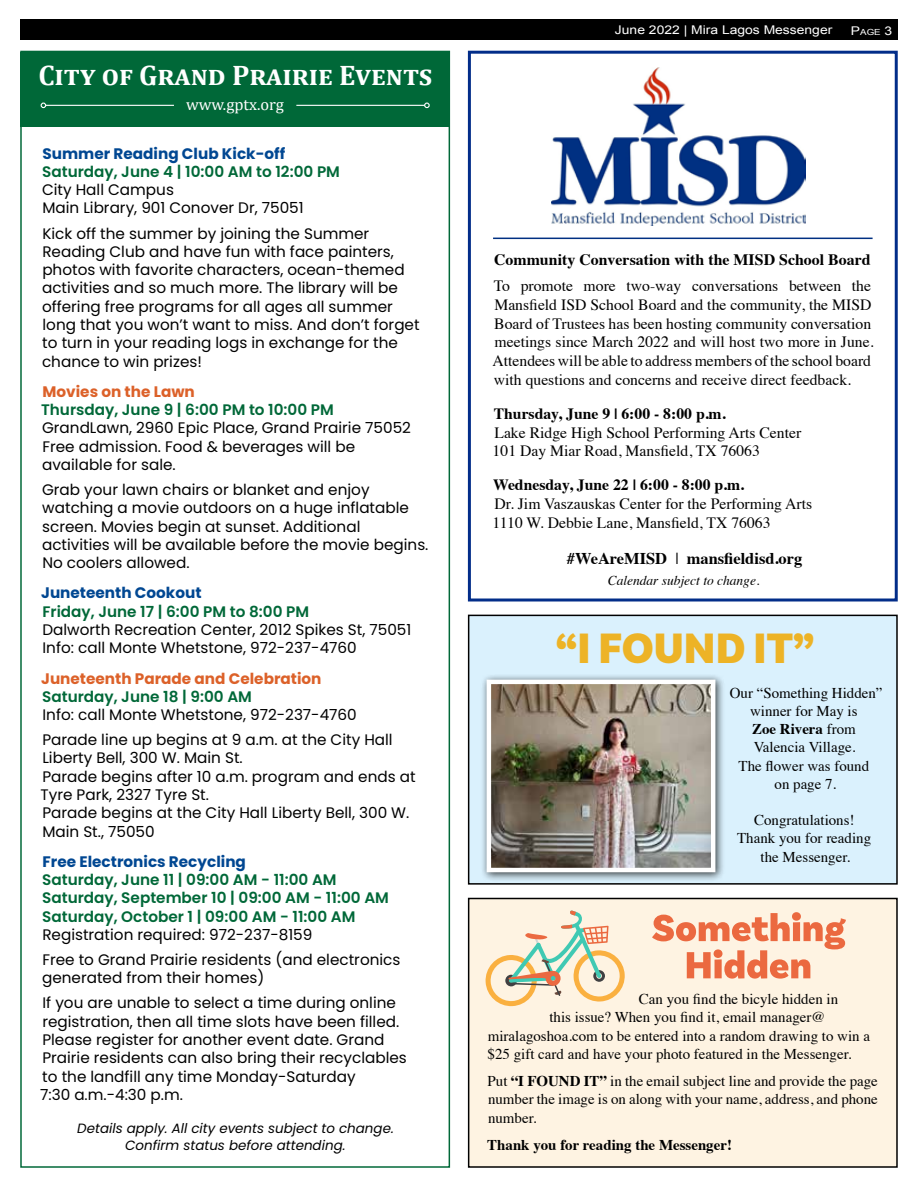
<style>
.page{position:relative;width:918px;height:1188px;background:#fff}
.page>*{position:absolute;margin:0;border:0;box-sizing:border-box;transform-origin:0 0}
.t1{font:900 44.55px "Basic Sans";color:#edb326}
.t2{font:700 28.35px "Cambria";color:#fff}
.t3{font:700 16.5px "Times";color:#000}
.t4{font:16.5px "Cambria";color:#fff}
.t5{font:700 15.9px "Times";color:#000}
.t6{font:15.75px/18.9px "Times";color:#000}
.t7{font:700 15.75px "Times";color:#000}
.t8{font:15.3px/18.3px "Poppins";color:#000}
.t9{font:600 15.3px/18.3px "Poppins";color:#006838}
.t10{font:700 15.3px "Poppins";color:#004792}
.t11{font:700 15.3px "Poppins";color:#dc6129}
.t12{font:15px/18.3px "Times";color:#000;text-align:center}
.t13{font:700 15px "Times";color:#000}
.t14{font:italic 13.5px/16.2px "Poppins";color:#000;text-align:center}
.t15{font:italic 13.5px "Times";color:#000}
.t16{font:12px "Arial";color:#fff;scale:1.16 1}
.t17{font:8.4px "Arial";color:#fff;scale:1.16 1}
.s1{font-size:12px}
.s2{font-weight:400}
.s3{font-weight:700}
</style>
<div class="page">
<div style="left:20px;top:20px;width:878px;height:20px;background:#000"></div>
<div style="left:467px;top:897px;width:431px;height:271px;background:#fef3e2"></div>
<svg style="left:485px;top:910px;width:140px;height:97px"></svg>
<svg style="left:652px;top:912px;width:194px;height:67px"></svg>
<div style="left:467px;top:614px;width:431px;height:271px;background:#daf1fd"></div>
<div style="left:481px;top:674px;width:245px;height:209px;background:#000;opacity:.75"></div>
<img style="left:484px;top:677px;width:234px;height:198px">
<div style="left:20px;top:52px;width:430px;height:74px;background:#006838"></div>
<hr style="left:296px;top:105px;width:129px;height:1px;background:#fff">
<svg style="left:424px;top:103px;width:6px;height:5px"></svg>
<hr style="left:46px;top:105px;width:128px;height:1px;background:#fff">
<svg style="left:41px;top:103px;width:5px;height:5px"></svg>
<svg style="left:467px;top:50px;width:431px;height:552px"></svg>
<img style="left:552px;top:68px;width:253px;height:158px">
<hr style="left:493px;top:238px;width:380px;height:1px;background:#003082">
<h2 class="t2" style="left:38px;top:55px;width:396px">City of Grand Prairie Events</h2>
<p class="t4" style="left:186px;top:95px;width:100px">www.gptx.org</p>
<p class="t10" style="left:42px;top:144px;width:244px">Summer Reading Club Kick-off</p>
<p class="t9" style="left:42px;top:162px;width:299px">Saturday, June 4 | 10:00 AM to 12:00 PM</p>
<p class="t8" style="left:42px;top:181px;width:263px">City Hall Campus<br>Main Library, 901 Conover Dr, 75051</p>
<p class="t8" style="left:42px;top:224px;width:379px">Kick off the summer by joining the Summer Reading Club and have fun with face painters, photos with favorite characters, ocean-themed activities and so much more. The library will be offering free programs for all ages all summer long that you won’t want to miss. And don’t forget to turn in your reading logs in exchange for the chance to win prizes!</p>
<p class="t11" style="left:43px;top:383px;width:154px">Movies on the Lawn</p>
<p class="t9" style="left:41px;top:401px;width:294px">Thursday, June 9 | 6:00 PM to 10:00 PM</p>
<p class="t8" style="left:42px;top:419px;width:370px">GrandLawn, 2960 Epic Place, Grand Prairie 75052<br>Free admission. Food &amp; beverages will be available for sale.</p>
<p class="t8" style="left:42px;top:481px;width:388px">Grab your lawn chairs or blanket and enjoy watching a movie outdoors on a huge inflatable screen. Movies begin at sunset. Additional activities will be available before the movie begins.<br>No coolers allowed.</p>
<p class="t10" style="left:41px;top:584px;width:162px">Juneteenth Cookout</p>
<p class="t9" style="left:42px;top:602px;width:268px">Friday, June 17 | 6:00 PM to 8:00 PM</p>
<p class="t8" style="left:42px;top:621px;width:371px">Dalworth Recreation Center, 2012 Spikes St, 75051<br>Info: call Monte Whetstone, 972-237-4760</p>
<p class="t11" style="left:41px;top:669px;width:282px">Juneteenth Parade and Celebration</p>
<p class="t9" style="left:42px;top:687px;width:211px">Saturday, June 18 | 9:00 AM</p>
<p class="t8" style="left:42px;top:702px;width:352px;line-height:25px">Info: call Monte Whetstone, 972-237-4760<br>Parade line up begins at 9 a.m. at the City Hall</p>
<p class="t8" style="left:41px;top:749px;width:376px">Liberty Bell, 300 W. Main St.<br>Parade begins after 10 a.m. program and ends at<br>Tyre Park, 2327 Tyre St.<br>Parade begins at the City Hall Liberty Bell, 300 W.<br>Main St., 75050</p>
<p class="t10" style="left:43px;top:853px;width:205px">Free Electronics Recycling</p>
<p class="t9" style="left:42px;top:871px;width:348px">Saturday, June 11 | 09:00 AM - 11:00 AM<br>Saturday, September 10 | 09:00 AM - 11:00 AM<br>Saturday, October 1 | 09:00 AM - 11:00 AM</p>
<p class="t8" style="left:42px;top:922px;width:360px;line-height:25px">Registration required: 972-237-8159<br>Free to Grand Prairie residents (and electronics</p>
<p class="t8" style="left:42px;top:966px;width:355px;line-height:25px">generated from their homes)<br>If you are unable to select a time during online</p>
<p class="t8" style="left:40px;top:1012px;width:368px">registration, then all time slots have been filled.<br>Please register for another event date. Grand Prairie residents can also bring their recyclables to the landfill any time Monday-Saturday<br>7:30 a.m.-4:30 p.m.</p>
<p class="t14" style="left:77px;top:1121px;width:318px">Details apply. All city events subject to change.<br>Confirm status before attending.</p>
<p class="t16" style="left:615px;top:22px;width:189px">June 2022 | Mira Lagos Messenger</p>
<p class="t17" style="left:851px;top:27px;width:37px"><span class="s1">P</span>age <span class="s1">3</span></p>
<p class="t5" style="left:494px;top:245px;width:378px">Community Conversation with the MISD School Board</p>
<p class="t6" style="left:493px;top:275px;width:383px">To promote more two-way conversations between the Mansfield ISD School Board and the community, the MISD Board of Trustees has been hosting community conversation meetings since March 2022 and will host two more in June.<br>Attendees will be able to address members of the school board with questions and concerns and receive direct feedback.</p>
<p class="t7" style="left:494px;top:398px;width:233px">Thursday, June 9 | 6:00 - 8:00 p.m.</p>
<p class="t6" style="left:493px;top:422px;width:310px">Lake Ridge High School Performing Arts Center<br>101 Day Miar Road, Mansfield, TX 76063</p>
<p class="t7" style="left:493px;top:470px;width:253px">Wednesday, June 22 | 6:00 - 8:00 p.m.</p>
<p class="t6" style="left:493px;top:493px;width:321px">Dr. Jim Vaszauskas Center for the Performing Arts<br>1110 W. Debbie Lane, Mansfield, TX 76063</p>
<p class="t3" style="left:567px;top:543px;width:237px">#WeAreMISD <span class="s2">|</span> mansfieldisd.org</p>
<p class="t15" style="left:608px;top:569px;width:153px">Calendar subject to change.</p>
<h1 class="t1" style="left:556px;top:621px;width:260px">“I FOUND IT”</h1>
<p class="t12" style="left:730px;top:682px;width:154px">Our “Something Hidden” winner for May is<br><span class="s3">Zoe Rivera</span> from<br>Valencia Village.<br>The flower was found<br>on page 7.</p>
<p class="t12" style="left:737px;top:810px;width:136px">Congratulations!<br>Thank you for reading the Messenger.</p>
<p class="t12" style="left:639px;top:989px;width:201px">Can you find the bicyle hidden in</p>
<p class="t12" style="left:549px;top:1007px;width:277px">this issue? When you find it, email manager@</p>
<p class="t12" style="left:488px;top:1025px;width:384px">miralagoshoa.com to be entered into a random drawing to win a</p>
<p class="t12" style="left:488px;top:1043px;width:365px">$25 gift card and have your photo featured in the Messenger.</p>
<p class="t12" style="left:488px;top:1071px;width:392px;text-align:justify">Put <span class="s3">“I FOUND IT”</span> in the email subject line and provide the page number the image is on along with your name, address, and phone number.</p>
<p class="t13" style="left:487px;top:1130px;width:246px">Thank you for reading the Messenger!</p>
</div>
